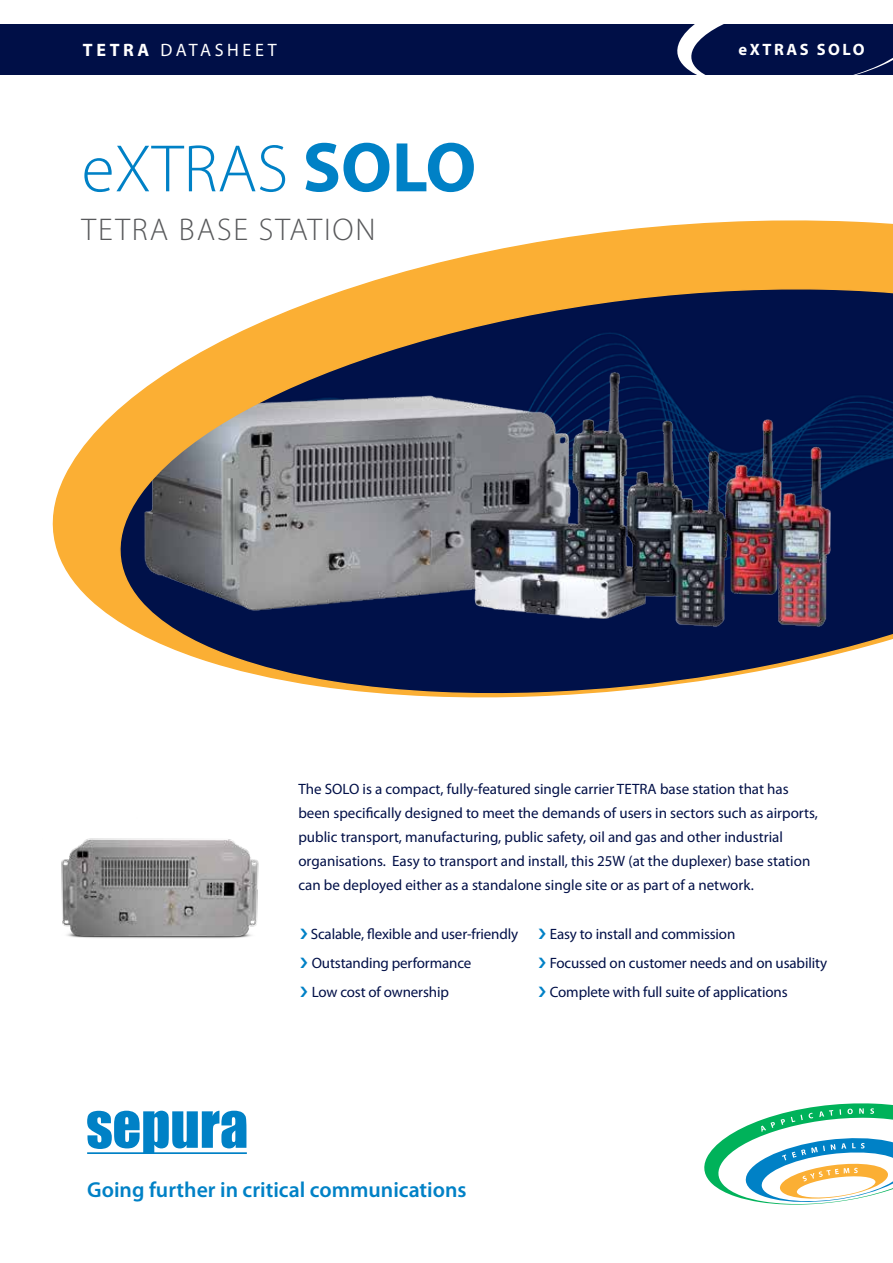
<style>
.page{position:relative;width:893px;height:1263px;background:#fff}
.page>*{position:absolute;margin:0;border:0;box-sizing:border-box;transform-origin:0 0}
.t1{font:300 67.5px "Myriad Pro";color:#0081c6}
.t2{font:300 31.5px "Myriad Pro";letter-spacing:.06em;color:#58595b}
.t3{font:600 21.75px "Myriad Pro";color:#0081c6}
.t4{font:18px "Myriad Pro";letter-spacing:.2em;color:#fff}
.t5{font:700 16.5px "Myriad Pro";letter-spacing:.15em;color:#fff}
.t6{font:15px/24px "Myriad Pro";color:#000f47}
.s1{font-weight:700}
.s2{font-weight:700;font-size:70.95px}
</style>
<div class="page">
<div style="left:0;top:24px;width:893px;height:51px;background:#000f47"></div>
<svg style="left:677px;top:24px;width:216px;height:51px"></svg>
<svg style="left:87px;top:1111px;width:160px;height:43px"></svg>
<img style="left:61px;top:838px;width:198px;height:101px">
<svg style="left:52px;top:220px;width:841px;height:478px"></svg>
<svg style="left:704px;top:1103px;width:189px;height:101px"></svg>
<p class="t4" style="left:83px;top:38px;width:195px"><span class="s1">TETRA</span> DATASHEET</p>
<p class="t5" style="left:739px;top:40px;width:128px">eXTRAS SOLO</p>
<h1 class="t1" style="left:82px;top:128px;width:396px">eXTRAS <span class="s2">SOLO</span></h1>
<h2 class="t2" style="left:82px;top:210px;width:296px">TETRA BASE STATION</h2>
<p class="t6" style="left:298px;top:777px;width:521px">The SOLO is a compact, fully-featured single carrier TETRA base station that has been specifically designed to meet the demands of users in sectors such as airports, public transport, manufacturing, public safety, oil and gas and other industrial organisations. Easy to transport and install, this 25W (at the duplexer) base station can be deployed either as a standalone single site or as part of a network.</p>
<p class="t6" style="left:311px;top:919px;width:209px;line-height:29.2px">Scalable, flexible and user-friendly<br>Outstanding performance<br>Low cost of ownership</p>
<p class="t6" style="left:550px;top:919px;width:279px;line-height:29.2px">Easy to install and commission<br>Focussed on customer needs and on usability<br>Complete with full suite of applications</p>
<h3 class="t3" style="left:87px;top:1177px;width:381px">Going further in critical communications</h3>
</div>
